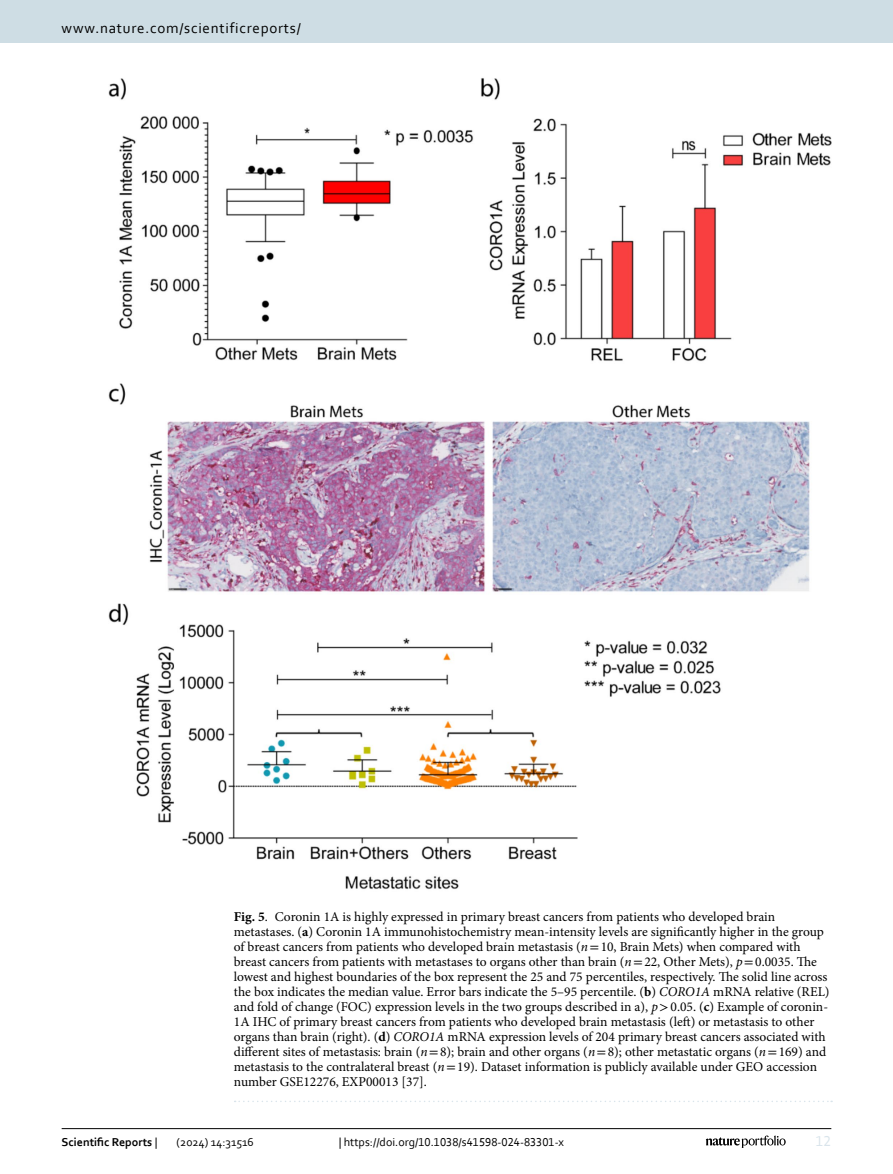
<style>
.page{position:relative;width:893px;height:1174px;background:#fff}
.page>*{position:absolute;margin:0;border:0;box-sizing:border-box;transform-origin:0 0}
.t1{font:15px "Corbel";letter-spacing:.05em;color:#000}
.t2{font:15px "Corbel";color:#d9e4eb}
.Figure_Caption{font:13.5px/15px "Minion Pro";color:#000}
.t3{font:12px "Corbel";color:#000}
.t4{font:700 12px "Corbel";color:#000}
.s1{font-weight:700}
.s2{font-style:italic}
.s3{font-family:"STIX"}
.s4{font-weight:400}
</style>
<div class="page">
<img style="left:108px;top:78px;width:723px;height:811px">
<svg style="left:235px;top:1100px;width:597px;height:2px"></svg>
<hr style="left:62px;top:1128px;width:769px;height:1px;background:#000">
<svg style="left:706px;top:1135px;width:80px;height:12px"></svg>
<div style="left:0;top:0;width:893px;height:43px;background:#cedde4"></div>
<p class="t1" style="left:62px;top:18px;width:241px">www.nature.com/scientificreports/</p>
<p class="Figure_Caption" style="left:234px;top:909px;width:597px"><span class="s1">Fig. 5</span>. Coronin 1A is highly expressed in primary breast cancers from patients who developed brain metastases. (<span class="s1">a</span>) Coronin 1A immunohistochemistry mean-intensity levels are significantly higher in the group of breast cancers from patients who developed brain metastasis (<span class="s2">n</span><span class="s3">=</span>10, Brain Mets) when compared with breast cancers from patients with metastases to organs other than brain (<span class="s2">n</span><span class="s3">=</span>22, Other Mets), <span class="s2">p</span><span class="s3">=</span>0.0035. The lowest and highest boundaries of the box represent the 25 and 75 percentiles, respectively. The solid line across the box indicates the median value. Error bars indicate the 5–95 percentile. (<span class="s1">b</span>) <span class="s2">CORO1A</span> mRNA relative (REL) and fold of change (FOC) expression levels in the two groups described in a), <span class="s2">p</span><span class="s3">&gt;</span>0.05. (<span class="s1">c</span>) Example of coronin-1A IHC of primary breast cancers from patients who developed brain metastasis (left) or metastasis to other organs than brain (right). (<span class="s1">d</span>) <span class="s2">CORO1A</span> mRNA expression levels of 204 primary breast cancers associated with different sites of metastasis: brain (<span class="s2">n</span><span class="s3">=</span>8); brain and other organs (<span class="s2">n</span><span class="s3">=</span>8); other metastatic organs (<span class="s2">n</span><span class="s3">=</span>169) and metastasis to the contralateral breast (<span class="s2">n</span><span class="s3">=</span>19). Dataset information is publicly available under GEO accession number GSE12276, EXP00013 [37].</p>
<p class="t4" style="left:62px;top:1134px;width:97px">Scientific Reports <span class="s4">|</span></p>
<p class="t3" style="left:177px;top:1134px;width:79px">(2024) 14:31516</p>
<p class="t3" style="left:339px;top:1134px;width:227px">| https://doi.org/10.1038/s41598-024-83301-x</p>
<p class="t2" style="left:816px;top:1132px;width:17px">12</p>
</div>
